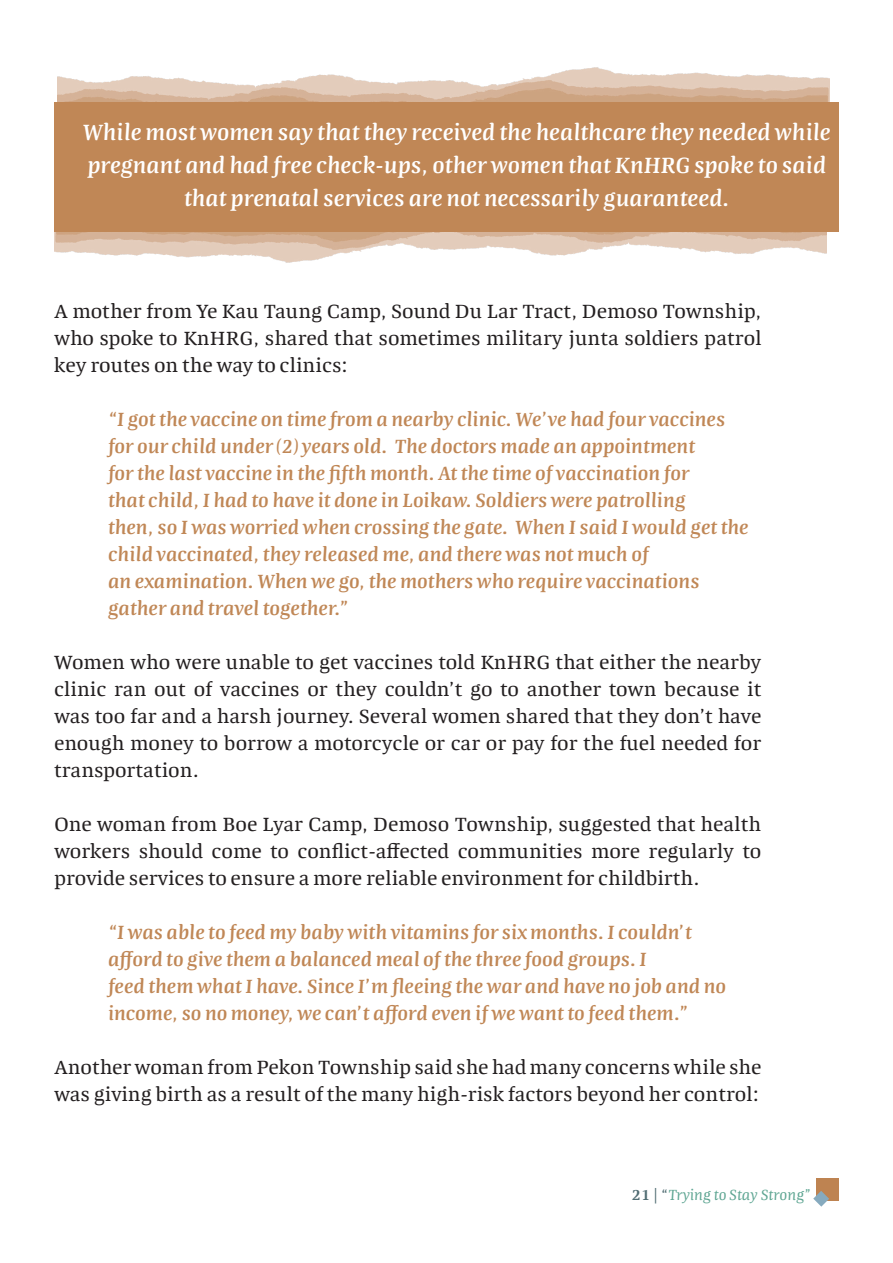
<style>
.page{position:relative;width:893px;height:1263px;background:#fff}
.page>*{position:absolute;margin:0;border:0;box-sizing:border-box;transform-origin:0 0}
.t1{font:italic 600 22.5px/33px "Quador";color:#fff;text-align:center}
.t2{font:19.5px/27px "Quador";color:#231f20;text-align:justify}
.t3{font:italic 600 19.5px/27px "Quador";color:#c08756}
.t4{font:italic 15px "Quador";color:#5fa693}
.s1{font-weight:600;font-style:normal;color:#516d73}
.s2{font-style:normal;color:#516d73}
</style>
<div class="page">
<div style="left:817px;top:1178px;width:22px;height:23px;background:#be8351"></div>
<svg style="left:813px;top:1191px;width:16px;height:16px"></svg>
<img style="left:57px;top:67px;width:773px;height:36px">
<img style="left:54px;top:232px;width:773px;height:31px">
<div style="left:54px;top:103px;width:785px;height:129px;background:#c08756"></div>
<p class="t1" style="left:83px;top:115px;width:749px">While most women say that they received the healthcare they needed while pregnant and had free check-ups, other women that KnHRG spoke to said that prenatal services are not necessarily guaranteed.</p>
<p class="t2" style="left:54px;top:297px;width:709px">A mother from Ye Kau Taung Camp, Sound Du Lar Tract, Demoso Township, who spoke to KnHRG, shared that sometimes military junta soldiers patrol key routes on the way to clinics:</p>
<p class="t3" style="left:108px;top:405px;width:642px">“I got the vaccine on time from a nearby clinic. We’ve had four vaccines for our child under (2) years old. The doctors made an appointment<br>for the last vaccine in the fifth month. At the time of vaccination for<br>that child, I had to have it done in Loikaw. Soldiers were patrolling<br>then, so I was worried when crossing the gate. When I said I would get the child vaccinated, they released me, and there was not much of<br>an examination. When we go, the mothers who require vaccinations gather and travel together.”</p>
<p class="t2" style="left:54px;top:648px;width:709px">Women who were unable to get vaccines told KnHRG that either the nearby clinic ran out of vaccines or they couldn’t go to another town because it was too far and a harsh journey. Several women shared that they don’t have enough money to borrow a motorcycle or car or pay for the fuel needed for transportation.</p>
<p class="t2" style="left:54px;top:810px;width:709px">One woman from Boe Lyar Camp, Demoso Township, suggested that health workers should come to conflict-affected communities more regularly to provide services to ensure a more reliable environment for childbirth.</p>
<p class="t3" style="left:108px;top:918px;width:620px">“I was able to feed my baby with vitamins for six months. I couldn’t afford to give them a balanced meal of the three food groups. I<br>feed them what I have. Since I’m fleeing the war and have no job and no income, so no money, we can’t afford even if we want to feed them.”</p>
<p class="t2" style="left:54px;top:1053px;width:709px">Another woman from Pekon Township said she had many concerns while she was giving birth as a result of the many high-risk factors beyond her control:</p>
<p class="t4" style="left:632px;top:1184px;width:181px"><span class="s1">21 |</span> <span class="s2">“</span>Trying to Stay Strong”</p>
</div>
